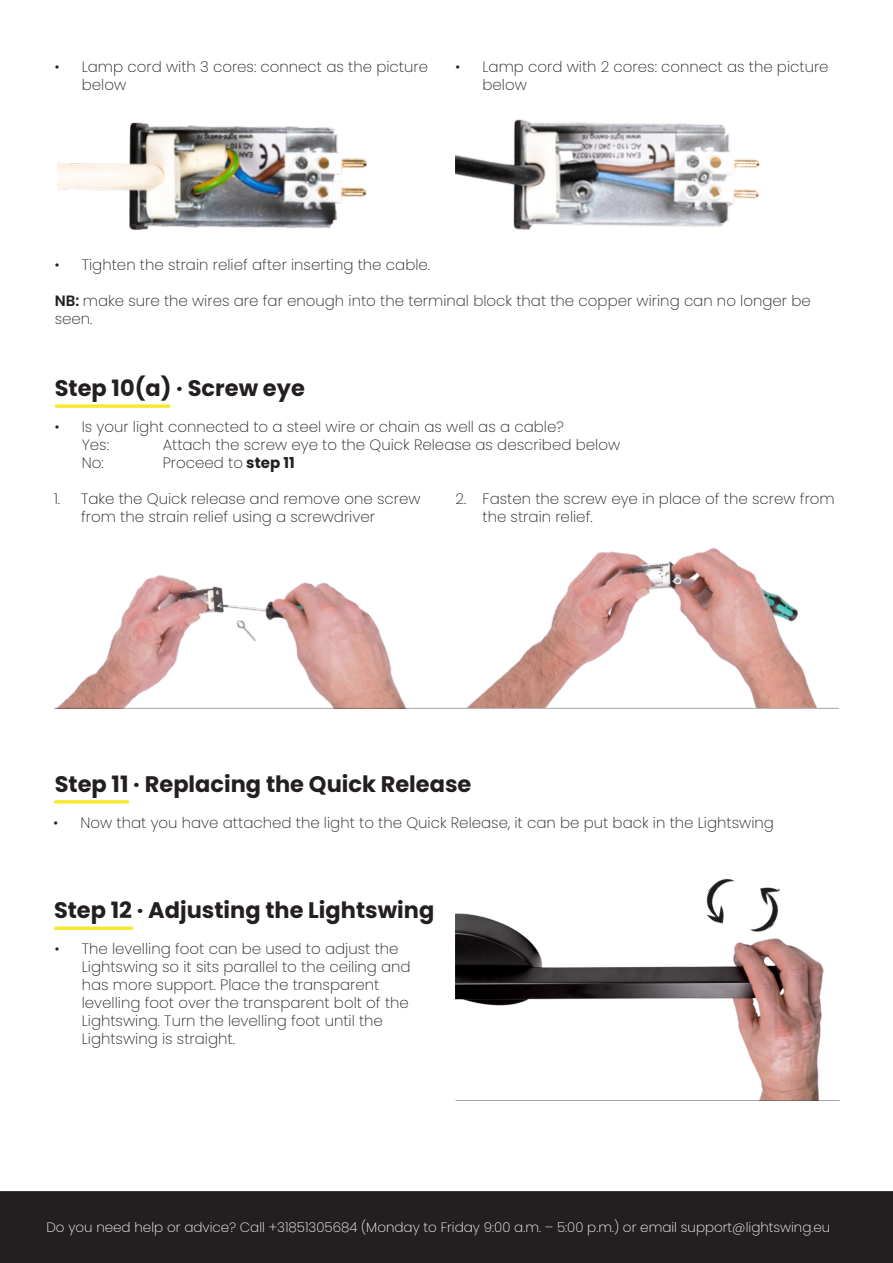
<style>
.page{position:relative;width:893px;height:1263px;background:#fff}
.page>*{position:absolute;margin:0;border:0;box-sizing:border-box;transform-origin:0 0}
.Tussenkop_15pt{font:700 22.5px "Poppins";color:#231f20}
.Platte_tekst_10pt{font:200 15px/18px "Poppins";color:#231f20}
.t1{font:200 13.5px "Poppins";color:#fff}
.s1{font-weight:600}
.s2{font-weight:700}
</style>
<div class="page">
<div style="left:0;top:1191px;width:893px;height:72px;background:#231f20"></div>
<img style="left:57px;top:122px;width:310px;height:108px">
<img style="left:455px;top:119px;width:305px;height:111px">
<svg style="left:55px;top:404px;width:116px;height:4px"></svg>
<img style="left:55px;top:575px;width:371px;height:133px">
<img style="left:455px;top:548px;width:383px;height:160px">
<svg style="left:54px;top:708px;width:785px;height:1px"></svg>
<hr style="left:54px;top:800px;width:75px;height:3px;background:#f8e72a;border-radius:2px">
<svg style="left:54px;top:926px;width:79px;height:4px"></svg>
<img style="left:455px;top:913px;width:369px;height:187px">
<img style="left:695px;top:878px;width:99px;height:75px">
<svg style="left:455px;top:1100px;width:385px;height:1px"></svg>
<p class="Platte_tekst_10pt" style="left:82px;top:58px;width:348px;text-indent:-27px">• Lamp cord with 3 cores: connect as the picture below</p>
<p class="Platte_tekst_10pt" style="left:482px;top:58px;width:348px;text-indent:-27px">• Lamp cord with 2 cores: connect as the picture below</p>
<p class="Platte_tekst_10pt" style="left:55px;top:256px;width:377px">• Tighten the strain relief after inserting the cable.</p>
<p class="Platte_tekst_10pt" style="left:55px;top:292px;width:758px"><span class="s1">NB:</span> make sure the wires are far enough into the terminal block that the copper wiring can no longer be seen.</p>
<p class="Tussenkop_15pt" style="left:55px;top:375px;width:252px">Step 10(a) · Screw eye</p>
<p class="Platte_tekst_10pt" style="left:82px;top:418px;width:484px;text-indent:-27px">• Is your light connected to a steel wire or chain as well as a cable?<br>Yes:</p>
<p class="Platte_tekst_10pt" style="left:163px;top:436px;width:459px">Attach the screw eye to the Quick Release as described below</p>
<p class="Platte_tekst_10pt" style="left:82px;top:454px;width:23px">No:</p>
<p class="Platte_tekst_10pt" style="left:163px;top:454px;width:133px">Proceed to <span class="s2">step 11</span></p>
<p class="Platte_tekst_10pt" style="left:81px;top:490px;width:341px;text-indent:-27px">1. Take the Quick release and remove one screw from the strain relief using a screwdriver</p>
<p class="Platte_tekst_10pt" style="left:482px;top:490px;width:354px;text-indent:-27px">2. Fasten the screw eye in place of the screw from the strain relief.</p>
<p class="Tussenkop_15pt" style="left:55px;top:771px;width:418px">Step 11 · Replacing the Quick Release</p>
<p class="Platte_tekst_10pt" style="left:54px;top:814px;width:722px">• Now that you have attached the light to the Quick Release, it can be put back in the Lightswing</p>
<p class="Tussenkop_15pt" style="left:54px;top:897px;width:382px">Step 12 · Adjusting the Lightswing</p>
<p class="Platte_tekst_10pt" style="left:82px;top:940px;width:330px;text-indent:-27px">• The levelling foot can be used to adjust the Lightswing so it sits parallel to the ceiling and has more support. Place the transparent levelling foot over the transparent bolt of the Lightswing. Turn the levelling foot until the Lightswing is straight.</p>
<p class="t1" style="left:46px;top:1219px;width:785px">Do you need help or advice? Call +31851305684 (Monday to Friday 9:00 a.m. – 5:00 p.m.) or email support@lightswing.eu</p>
</div>
